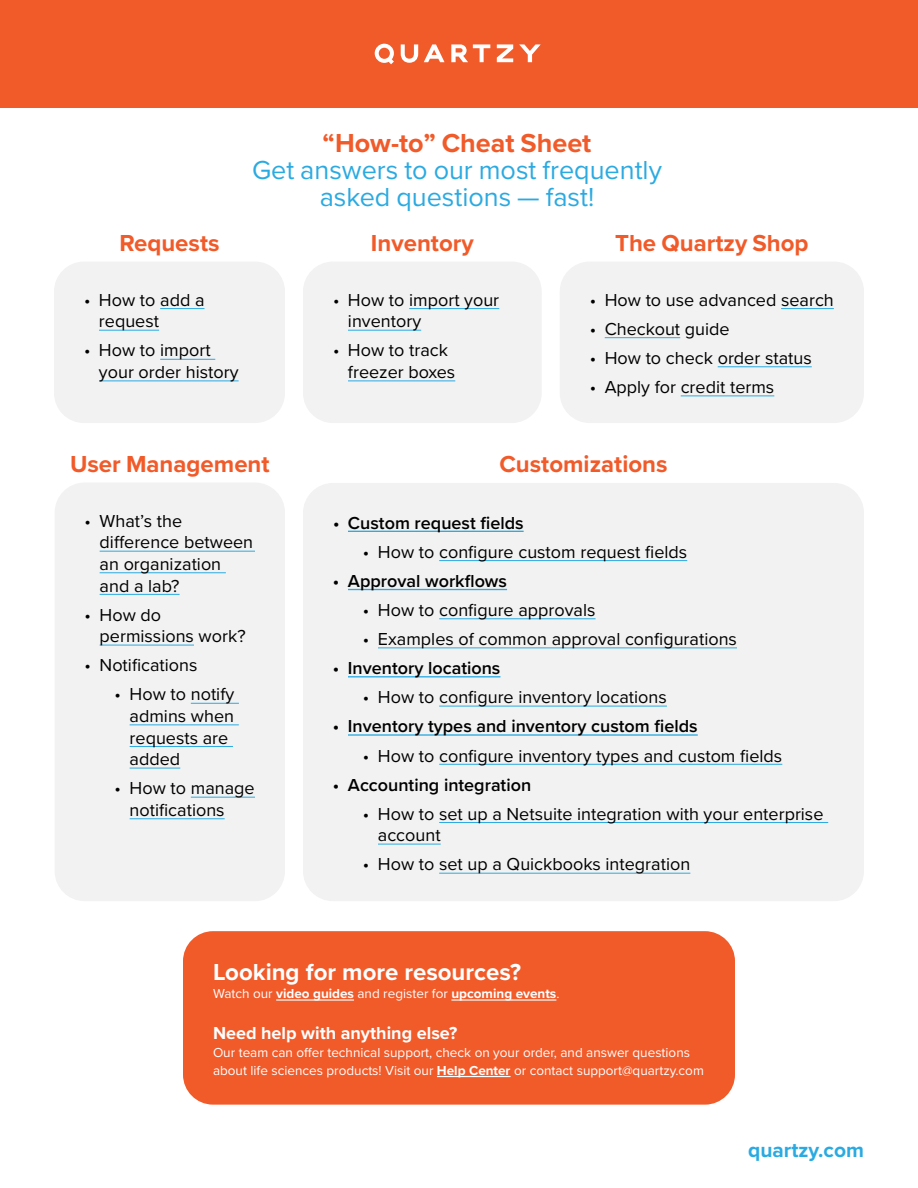
<style>
.page{position:relative;width:918px;height:1188px;background:#fff}
.page>*{position:absolute;margin:0;border:0;box-sizing:border-box;transform-origin:0 0}
.t1{font:27px/27px "Proxima Nova";color:#2baae1;text-align:center}
.t2{font:700 27px "Proxima Nova";color:#f15a29}
.t3{font:700 24px "Proxima Nova";color:#f15a29}
.t4{font:700 24px "Proxima Nova";color:#fff}
.t5{font:700 21px "Proxima Nova";color:#2baae1}
.t6{font:18px/21.6px "Proxima Nova";color:#000}
.t7{font:600 18px "Proxima Nova";color:#000}
.t8{font:700 18px "Proxima Nova";color:#fff}
.t9{font:13.5px/18px "Proxima Nova";color:#fff}
.t10{font:700 13.5px "Proxima Nova";color:#fff}
.s1{font-weight:400}
.s2{font-weight:700}
</style>
<div class="page">
<div style="left:0;top:0;width:918px;height:108px;background:#f15a29"></div>
<svg style="left:497px;top:44px;width:16px;height:18px"></svg>
<svg style="left:401px;top:44px;width:17px;height:19px"></svg>
<svg style="left:375px;top:44px;width:19px;height:20px"></svg>
<svg style="left:424px;top:44px;width:21px;height:18px"></svg>
<svg style="left:451px;top:44px;width:39px;height:18px"></svg>
<svg style="left:519px;top:44px;width:22px;height:18px"></svg>
<div style="left:54px;top:262px;width:231px;height:161px;background:#f2f2f2;border-radius:30px"></div>
<hr style="left:160px;top:308px;width:45px;height:1px;background:#2baae1">
<hr style="left:99px;top:330px;width:60px;height:1px;background:#2baae1">
<hr style="left:160px;top:359px;width:55px;height:1px;background:#2baae1">
<hr style="left:99px;top:380px;width:140px;height:1px;background:#2baae1">
<div style="left:560px;top:262px;width:304px;height:161px;background:#f2f2f2;border-radius:30px"></div>
<hr style="left:781px;top:308px;width:53px;height:1px;background:#2baae1">
<hr style="left:605px;top:337px;width:75px;height:1px;background:#2baae1">
<hr style="left:718px;top:366px;width:94px;height:1px;background:#2baae1">
<hr style="left:681px;top:395px;width:93px;height:1px;background:#2baae1">
<div style="left:55px;top:483px;width:230px;height:418px;background:#f2f2f2;border-radius:30px"></div>
<hr style="left:100px;top:551px;width:155px;height:1px;background:#2baae1">
<hr style="left:100px;top:572px;width:126px;height:1px;background:#2baae1">
<hr style="left:100px;top:594px;width:80px;height:1px;background:#2baae1">
<hr style="left:100px;top:645px;width:94px;height:1px;background:#2baae1">
<hr style="left:191px;top:703px;width:48px;height:1px;background:#2baae1">
<hr style="left:130px;top:724px;width:109px;height:1px;background:#2baae1">
<hr style="left:130px;top:746px;width:103px;height:1px;background:#2baae1">
<hr style="left:130px;top:768px;width:50px;height:1px;background:#2baae1">
<hr style="left:191px;top:797px;width:64px;height:1px;background:#2baae1">
<hr style="left:130px;top:818px;width:95px;height:1px;background:#2baae1">
<div style="left:303px;top:483px;width:561px;height:418px;background:#f2f2f2;border-radius:30px"></div>
<hr style="left:348px;top:531px;width:176px;height:1px;background:#2baae1">
<hr style="left:439px;top:560px;width:248px;height:1px;background:#2baae1">
<hr style="left:348px;top:589px;width:159px;height:1px;background:#2baae1">
<hr style="left:439px;top:618px;width:157px;height:1px;background:#2baae1">
<hr style="left:378px;top:647px;width:359px;height:1px;background:#2baae1">
<hr style="left:348px;top:676px;width:152px;height:1px;background:#2baae1">
<hr style="left:439px;top:706px;width:228px;height:1px;background:#2baae1">
<hr style="left:348px;top:734px;width:350px;height:2px;background:#2baae1">
<hr style="left:439px;top:764px;width:343px;height:1px;background:#2baae1">
<hr style="left:439px;top:822px;width:389px;height:1px;background:#2baae1">
<hr style="left:378px;top:844px;width:63px;height:1px;background:#2baae1">
<hr style="left:439px;top:873px;width:251px;height:1px;background:#2baae1">
<div style="left:303px;top:262px;width:239px;height:161px;background:#f2f2f2;border-radius:30px"></div>
<hr style="left:409px;top:308px;width:90px;height:1px;background:#2baae1">
<hr style="left:348px;top:330px;width:73px;height:1px;background:#2baae1">
<hr style="left:348px;top:380px;width:107px;height:1px;background:#2baae1">
<div style="left:183px;top:931px;width:552px;height:174px;background:#f15a29;border-radius:30px"></div>
<hr style="left:276px;top:999px;width:78px;height:2px;background:#fff">
<hr style="left:451px;top:999px;width:105px;height:2px;background:#fff">
<hr style="left:437px;top:1076px;width:74px;height:1px;background:#fff">
<h1 class="t2" style="left:323px;top:123px;width:270px">“How-to” Cheat Sheet</h1>
<h1 class="t1" style="left:252px;top:155px;width:411px">Get answers to our most frequently asked questions — fast!</h1>
<h2 class="t3" style="left:119px;top:225px;width:102px">Requests</h2>
<h2 class="t3" style="left:615px;top:225px;width:195px">The Quartzy Shop</h2>
<h2 class="t3" style="left:371px;top:225px;width:104px">Inventory</h2>
<p class="t6" style="left:99px;top:288px;width:107px;text-indent:-15px">• How to add a request</p>
<p class="t6" style="left:99px;top:339px;width:141px;text-indent:-15px">• How to import your order history</p>
<p class="t6" style="left:348px;top:288px;width:153px;text-indent:-15px">• How to import your inventory</p>
<p class="t6" style="left:348px;top:339px;width:109px;text-indent:-15px">• How to track freezer boxes</p>
<p class="t6" style="left:590px;top:288px;width:246px">• How to use advanced search</p>
<p class="t6" style="left:590px;top:317px;width:141px">• Checkout guide</p>
<p class="t6" style="left:590px;top:346px;width:224px">• How to check order status</p>
<p class="t6" style="left:590px;top:375px;width:186px">• Apply for credit terms</p>
<h2 class="t3" style="left:70px;top:446px;width:201px">User Management</h2>
<h2 class="t3" style="left:499px;top:446px;width:170px">Customizations</h2>
<p class="t6" style="left:100px;top:509px;width:155px;text-indent:-15px">• What’s the difference between an organization and a lab?</p>
<p class="t6" style="left:100px;top:603px;width:148px;text-indent:-15px">• How do permissions work?</p>
<p class="t6" style="left:85px;top:654px;width:114px">• Notifications</p>
<p class="t6" style="left:130px;top:683px;width:106px;text-indent:-15px">• How to notify admins when requests are added</p>
<p class="t6" style="left:130px;top:777px;width:127px;text-indent:-15px">• How to manage notifications</p>
<p class="t7" style="left:333px;top:509px;width:192px">• Custom request fields</p>
<p class="t6" style="left:363px;top:540px;width:326px">• How to configure custom request fields</p>
<p class="t7" style="left:333px;top:567px;width:176px">• Approval workflows</p>
<p class="t6" style="left:363px;top:598px;width:234px">• How to configure approvals</p>
<p class="t6" style="left:363px;top:628px;width:376px">• Examples of common approval configurations</p>
<p class="t7" style="left:333px;top:655px;width:169px">• Inventory locations</p>
<p class="t6" style="left:363px;top:686px;width:305px">• How to configure inventory locations</p>
<p class="t7" style="left:333px;top:713px;width:366px">• Inventory types and inventory custom fields</p>
<p class="t6" style="left:363px;top:744px;width:421px">• How to configure inventory types and custom fields</p>
<p class="t7" style="left:333px;top:771px;width:200px">• Accounting integration</p>
<p class="t6" style="left:378px;top:802px;width:447px;text-indent:-15px">• How to set up a Netsuite integration with your enterprise account</p>
<p class="t6" style="left:363px;top:853px;width:329px">• How to set up a Quickbooks integration</p>
<h2 class="t4" style="left:213px;top:954px;width:310px">Looking for more resources?</h2>
<p class="t10" style="left:213px;top:984px;width:348px"><span class="s1">Watch our</span> video guides <span class="s1">and register for</span> upcoming events<span class="s1">.</span></p>
<p class="t8" style="left:213px;top:1019px;width:246px">Need help with anything else?</p>
<p class="t9" style="left:213px;top:1043px;width:492px">Our team can offer technical support, check on your order, and answer questions about life sciences products! Visit our <span class="s2">Help Center</span> or contact support@quartzy.com</p>
<p class="t5" style="left:748px;top:1134px;width:117px">quartzy.com</p>
</div>
